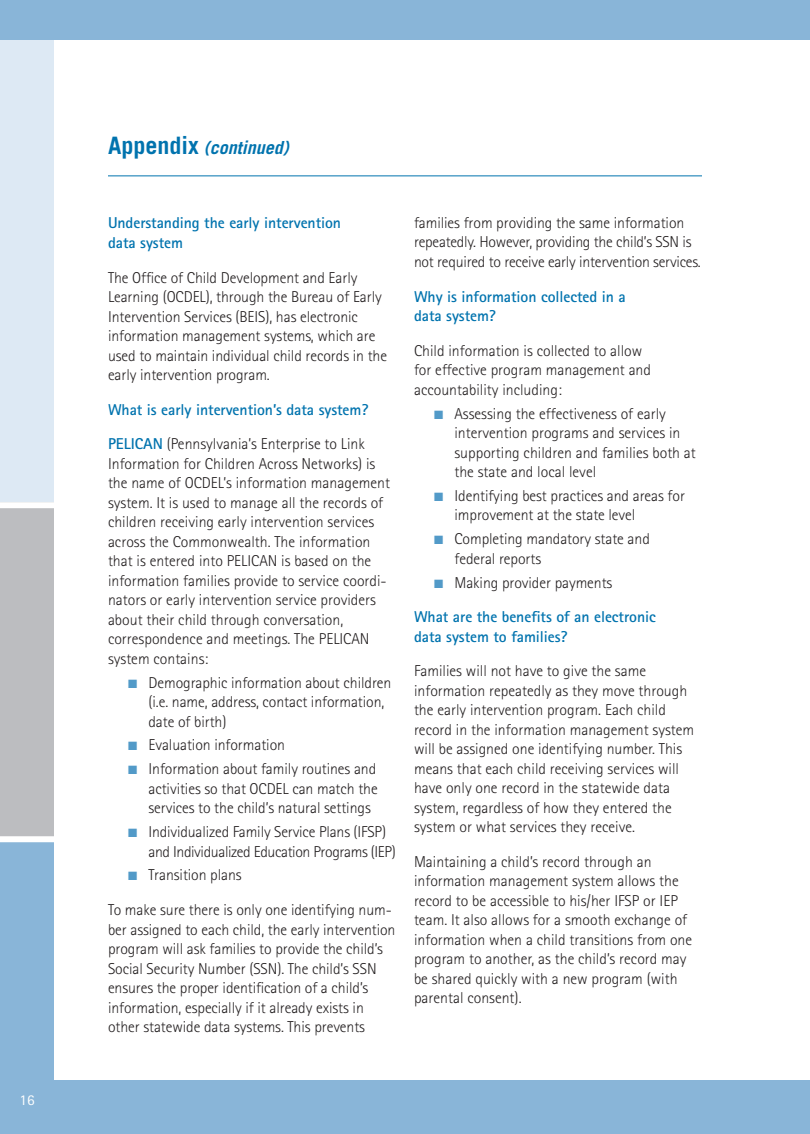
<style>
.page{position:relative;width:810px;height:1134px;background:#fff}
.page>*{position:absolute;margin:0;border:0;box-sizing:border-box;transform-origin:0 0}
.t1{font:italic 700 18px "Trade Gothic";color:#0073ae}
.t2{font:300 15.75px/19.5px "Rotis Sans Serif";color:#231f20}
.t3{font:700 15.75px/19.5px "Rotis Sans Serif";letter-spacing:-.005em;color:#0073ae}
.t4{font:300 15.75px/19.5px "Rotis Sans Serif";letter-spacing:-.025em;color:#231f20}
.t5{font:15px "Rotis Sans Serif";color:#fff}
.s1{font-style:normal;font-size:24px}
.s2{font-weight:700;color:#0073ae}
.s3{color:#529ac8}
</style>
<div class="page">
<div style="left:0;top:573px;width:810px;height:561px;background:#89b5d8"></div>
<div style="left:0;top:28px;width:810px;height:793px;background:#dde9f4"></div>
<div style="left:0;top:502px;width:267px;height:337px;background:#bcbdc0"></div>
<div style="left:0;top:836px;width:810px;height:6px;background:#fff"></div>
<div style="left:0;top:502px;width:810px;height:6px;background:#fff"></div>
<div style="left:54px;top:40px;width:756px;height:1040px;background:#fff"></div>
<hr style="left:108px;top:176px;width:594px;height:1px;background:#0073ae">
<div style="left:0;top:0;width:810px;height:40px;background:#89b5d8"></div>
<p class="t5" style="left:20px;top:1091px;width:16px">16</p>
<h4 class="t1" style="left:108px;top:136px;width:182px"><span class="s1">Appendix</span> (continued)</h4>
<p class="t3" style="left:108px;top:213px;width:235px">Understanding the early intervention data system</p>
<p class="t2" style="left:108px;top:268px;width:281px">The Office of Child Development and Early Learning (OCDEL), through the Bureau of Early Intervention Services (BEIS), has electronic information management systems, which are used to maintain individual child records in the early intervention program .</p>
<h5 class="t3" style="left:108px;top:399px;width:262px">What is early intervention’s data system?</h5>
<p class="t2" style="left:108px;top:434px;width:284px"><span class="s2">PELICAN</span> (Pennsylvania’s Enterprise to Link Information for Children Across Networks) is the name of OCDEL’s information management system . It is used to manage all the records of children receiving early intervention services across the Commonwealth . The information that is entered into PELICAN is based on the information families provide to service coordi&shy;nators or early intervention service providers about their child through conversation, correspondence and meetings . The PELICAN system contains:</p>
<p class="t2" style="left:128px;top:673px;width:265px"><span class="s3">■</span> Demographic information about children</p>
<p class="t2" style="left:148px;top:692px;width:237px">(i .e . name, address, contact information, date of birth)</p>
<p class="t2" style="left:128px;top:735px;width:158px"><span class="s3">■</span> Evaluation information</p>
<p class="t2" style="left:148px;top:759px;width:231px;text-align:justify;text-indent:-20px"><span class="s3">■</span> Information about family routines and activities so that OCDEL can match the services to the child’s natural settings</p>
<p class="t4" style="left:149px;top:822px;width:249px;text-indent:-20px"><span class="s3">■</span> Individualized Family Service Plans (IFSP) and Individualized Education Programs (IEP)</p>
<p class="t2" style="left:128px;top:865px;width:115px"><span class="s3">■</span> Transition plans</p>
<p class="t2" style="left:108px;top:900px;width:289px">To make sure there is only one identifying num&shy;ber assigned to each child, the early intervention program will ask families to provide the child’s Social Security Number (SSN) . The child’s SSN ensures the proper identification of a child’s information, especially if it already exists in other statewide data systems . This prevents</p>
<p class="t2" style="left:414px;top:213px;width:288px">families from providing the same information repeatedly . However, providing the child’s SSN is not required to receive early intervention services .</p>
<h5 class="t3" style="left:414px;top:286px;width:213px">Why is information collected in a data system?</h5>
<p class="t2" style="left:414px;top:341px;width:239px">Child information is collected to allow for effective program management and accountability including:</p>
<p class="t2" style="left:454px;top:404px;width:243px;text-indent:-20px"><span class="s3">■</span> Assessing the effectiveness of early intervention programs and services in supporting children and families both at the state and local level</p>
<p class="t2" style="left:434px;top:486px;width:252px"><span class="s3">■</span> Identifying best practices and areas for</p>
<p class="t2" style="left:454px;top:505px;width:182px">improvement at the state level</p>
<p class="t2" style="left:434px;top:529px;width:217px"><span class="s3">■</span> Completing mandatory state and</p>
<p class="t2" style="left:454px;top:549px;width:88px">federal reports</p>
<p class="t2" style="left:434px;top:572px;width:180px"><span class="s3">■</span> Making provider payments</p>
<h5 class="t3" style="left:414px;top:607px;width:243px">What are the benefits of an electronic data system to families?</h5>
<p class="t2" style="left:414px;top:661px;width:282px">Families will not have to give the same information repeatedly as they move through the early intervention program . Each child record in the information management system will be assigned one identifying number . This means that each child receiving services will have only one record in the statewide data system, regardless of how they entered the system or what services they receive .</p>
<p class="t2" style="left:414px;top:852px;width:280px">Maintaining a child’s record through an information management system allows the record to be accessible to his/her IFSP or IEP team . It also allows for a smooth exchange of information when a child transitions from one program to another, as the child’s record may be shared quickly with a new program (with parental consent) .</p>
</div>
